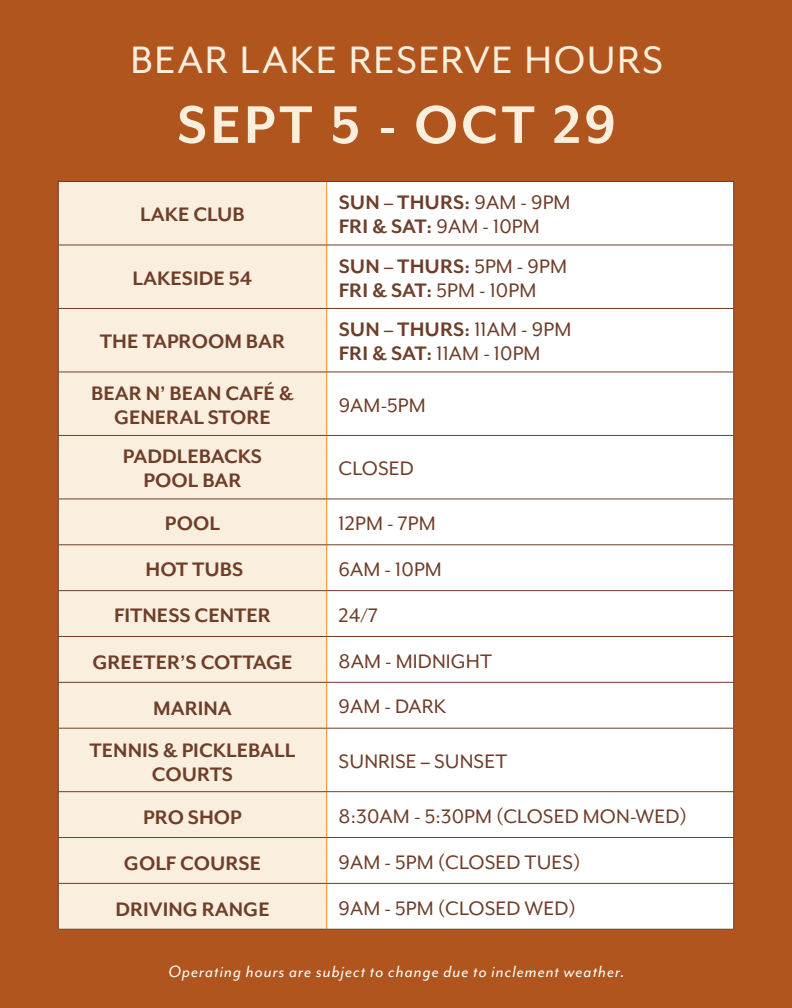
<style>
.page{position:relative;width:792px;height:1008px;background:#b1551e}
.page>*{position:absolute;margin:0;border:0;box-sizing:border-box;transform-origin:0 0}
.t1{font:700 60.9px "Mr Eaves Mod OT";letter-spacing:.05em;color:#faeedc}
.t2{font:44.05px "Mr Eaves Mod OT";letter-spacing:.035em;color:#faeedc}
.t3{font:700 22.5px/24px "Mr Eaves Mod OT";color:#6e3e2a}
.t4{font:22.5px "Mr Eaves Mod OT";letter-spacing:.005em;color:#6e3e2a}
.t5{font:italic 18.75px "Mr Eaves Mod OT";letter-spacing:.05em;color:#fff}
.s1{font-weight:400}
.s2{font-weight:700}
</style>
<div class="page">
<div style="left:59px;top:182px;width:268px;height:747px;background:#faefde"></div>
<div style="left:328px;top:182px;width:405px;height:747px;background:#fff"></div>
<hr style="left:327px;top:182px;width:1px;height:63px;background:#f58f29">
<hr style="left:327px;top:245px;width:1px;height:63px;background:#f58f29">
<hr style="left:327px;top:309px;width:1px;height:63px;background:#f58f29">
<hr style="left:327px;top:372px;width:1px;height:63px;background:#f58f29">
<hr style="left:327px;top:436px;width:1px;height:63px;background:#f58f29">
<hr style="left:327px;top:499px;width:1px;height:46px;background:#f58f29">
<hr style="left:327px;top:545px;width:1px;height:45px;background:#f58f29">
<hr style="left:327px;top:591px;width:1px;height:45px;background:#f58f29">
<hr style="left:327px;top:637px;width:1px;height:45px;background:#f58f29">
<hr style="left:327px;top:683px;width:1px;height:45px;background:#f58f29">
<hr style="left:327px;top:728px;width:1px;height:63px;background:#f58f29">
<hr style="left:327px;top:792px;width:1px;height:45px;background:#f58f29">
<hr style="left:327px;top:838px;width:1px;height:45px;background:#f58f29">
<hr style="left:327px;top:884px;width:1px;height:45px;background:#f58f29">
<hr style="left:58px;top:181px;width:269px;height:1px;background:#6e3e2a">
<hr style="left:58px;top:182px;width:1px;height:63px;background:#6e3e2a">
<hr style="left:327px;top:181px;width:407px;height:1px;background:#6e3e2a">
<hr style="left:733px;top:182px;width:1px;height:63px;background:#6e3e2a">
<hr style="left:58px;top:245px;width:269px;height:1px;background:#6e3e2a">
<hr style="left:58px;top:245px;width:1px;height:63px;background:#6e3e2a">
<hr style="left:327px;top:245px;width:407px;height:1px;background:#6e3e2a">
<hr style="left:733px;top:245px;width:1px;height:63px;background:#6e3e2a">
<hr style="left:58px;top:308px;width:269px;height:1px;background:#6e3e2a">
<hr style="left:58px;top:309px;width:1px;height:63px;background:#6e3e2a">
<hr style="left:327px;top:308px;width:407px;height:1px;background:#6e3e2a">
<hr style="left:733px;top:309px;width:1px;height:63px;background:#6e3e2a">
<hr style="left:58px;top:372px;width:269px;height:1px;background:#6e3e2a">
<hr style="left:58px;top:372px;width:1px;height:63px;background:#6e3e2a">
<hr style="left:327px;top:372px;width:407px;height:1px;background:#6e3e2a">
<hr style="left:733px;top:372px;width:1px;height:63px;background:#6e3e2a">
<hr style="left:58px;top:435px;width:269px;height:1px;background:#6e3e2a">
<hr style="left:58px;top:436px;width:1px;height:63px;background:#6e3e2a">
<hr style="left:327px;top:435px;width:407px;height:1px;background:#6e3e2a">
<hr style="left:733px;top:436px;width:1px;height:63px;background:#6e3e2a">
<hr style="left:58px;top:499px;width:269px;height:1px;background:#6e3e2a">
<hr style="left:58px;top:499px;width:1px;height:46px;background:#6e3e2a">
<hr style="left:327px;top:499px;width:407px;height:1px;background:#6e3e2a">
<hr style="left:733px;top:499px;width:1px;height:46px;background:#6e3e2a">
<hr style="left:58px;top:545px;width:269px;height:1px;background:#6e3e2a">
<hr style="left:58px;top:545px;width:1px;height:45px;background:#6e3e2a">
<hr style="left:327px;top:545px;width:407px;height:1px;background:#6e3e2a">
<hr style="left:733px;top:545px;width:1px;height:45px;background:#6e3e2a">
<hr style="left:58px;top:590px;width:269px;height:1px;background:#6e3e2a">
<hr style="left:58px;top:591px;width:1px;height:45px;background:#6e3e2a">
<hr style="left:327px;top:590px;width:407px;height:1px;background:#6e3e2a">
<hr style="left:733px;top:591px;width:1px;height:45px;background:#6e3e2a">
<hr style="left:58px;top:636px;width:269px;height:1px;background:#6e3e2a">
<hr style="left:58px;top:637px;width:1px;height:45px;background:#6e3e2a">
<hr style="left:327px;top:636px;width:407px;height:1px;background:#6e3e2a">
<hr style="left:733px;top:637px;width:1px;height:45px;background:#6e3e2a">
<hr style="left:58px;top:682px;width:269px;height:1px;background:#6e3e2a">
<hr style="left:58px;top:683px;width:1px;height:45px;background:#6e3e2a">
<hr style="left:327px;top:682px;width:407px;height:1px;background:#6e3e2a">
<hr style="left:733px;top:683px;width:1px;height:45px;background:#6e3e2a">
<hr style="left:58px;top:728px;width:269px;height:1px;background:#6e3e2a">
<hr style="left:58px;top:728px;width:1px;height:63px;background:#6e3e2a">
<hr style="left:327px;top:728px;width:407px;height:1px;background:#6e3e2a">
<hr style="left:733px;top:728px;width:1px;height:63px;background:#6e3e2a">
<hr style="left:58px;top:791px;width:269px;height:1px;background:#6e3e2a">
<hr style="left:58px;top:792px;width:1px;height:45px;background:#6e3e2a">
<hr style="left:327px;top:791px;width:407px;height:1px;background:#6e3e2a">
<hr style="left:733px;top:792px;width:1px;height:45px;background:#6e3e2a">
<hr style="left:58px;top:837px;width:269px;height:1px;background:#6e3e2a">
<hr style="left:58px;top:838px;width:1px;height:45px;background:#6e3e2a">
<hr style="left:327px;top:837px;width:407px;height:1px;background:#6e3e2a">
<hr style="left:733px;top:838px;width:1px;height:45px;background:#6e3e2a">
<hr style="left:58px;top:883px;width:269px;height:1px;background:#6e3e2a">
<hr style="left:58px;top:884px;width:1px;height:45px;background:#6e3e2a">
<hr style="left:327px;top:883px;width:407px;height:1px;background:#6e3e2a">
<hr style="left:733px;top:884px;width:1px;height:45px;background:#6e3e2a">
<hr style="left:58px;top:929px;width:269px;height:1px;background:#6e3e2a">
<hr style="left:327px;top:929px;width:407px;height:1px;background:#6e3e2a">
<h2 class="t2" style="left:130px;top:36px;width:534px">BEAR LAKE RESERVE HOURS</h2>
<h1 class="t1" style="left:177px;top:90px;width:441px">SEPT 5 - OCT 29</h1>
<p class="t3" style="left:140px;top:202px;width:106px">LAKE CLUB</p>
<p class="t3" style="left:133px;top:266px;width:121px">LAKESIDE 54</p>
<p class="t3" style="left:100px;top:329px;width:187px">THE TAPROOM BAR</p>
<p class="t3" style="left:91px;top:381px;width:204px;text-align:center">BEAR N’ BEAN CAFÉ &amp;<br>GENERAL STORE</p>
<p class="t3" style="left:339px;top:190px;width:233px">SUN – THURS: <span class="s1">9AM - 9PM<br></span>FRI &amp; SAT: <span class="s1">9AM - 10PM</span></p>
<p class="t3" style="left:339px;top:254px;width:230px">SUN – THURS: <span class="s1">5PM - 9PM<br></span>FRI &amp; SAT: <span class="s1">5PM - 10PM</span></p>
<p class="t3" style="left:339px;top:317px;width:234px">SUN – THURS: <span class="s1">11AM - 9PM<br></span>FRI &amp; SAT: <span class="s1">11AM - 10PM</span></p>
<p class="t4" style="left:339px;top:393px;width:89px">9AM-5PM</p>
<p class="t3" style="left:123px;top:444px;width:141px;text-align:center">PADDLEBACKS<br>POOL BAR</p>
<p class="t4" style="left:339px;top:456px;width:77px">CLOSED</p>
<p class="t3" style="left:165px;top:511px;width:57px">POOL</p>
<p class="t4" style="left:339px;top:511px;width:98px">12PM - 7PM</p>
<p class="t3" style="left:146px;top:557px;width:99px">HOT TUBS</p>
<p class="t4" style="left:339px;top:557px;width:105px">6AM - 10PM</p>
<p class="t3" style="left:114px;top:603px;width:158px">FITNESS CENTER</p>
<p class="t4" style="left:339px;top:603px;width:41px">24/7</p>
<p class="t3" style="left:93px;top:650px;width:201px">GREETER’S COTTAGE</p>
<p class="t4" style="left:339px;top:648px;width:155px">8AM - MIDNIGHT</p>
<p class="t3" style="left:153px;top:696px;width:80px">MARINA</p>
<p class="t4" style="left:339px;top:694px;width:109px">9AM - DARK</p>
<p class="t3" style="left:90px;top:738px;width:207px;text-align:center">TENNIS &amp; PICKLEBALL<br>COURTS</p>
<p class="t4" style="left:339px;top:749px;width:170px">SUNRISE <span class="s2">–</span> SUNSET</p>
<p class="t3" style="left:143px;top:805px;width:100px">PRO SHOP</p>
<p class="t4" style="left:339px;top:804px;width:350px">8:30AM - 5:30PM (CLOSED MON-WED)</p>
<p class="t3" style="left:124px;top:851px;width:139px">GOLF COURSE</p>
<p class="t4" style="left:339px;top:850px;width:243px">9AM - 5PM (CLOSED TUES)</p>
<p class="t3" style="left:115px;top:897px;width:156px">DRIVING RANGE</p>
<p class="t4" style="left:339px;top:895px;width:239px">9AM - 5PM (CLOSED WED)</p>
<p class="t5" style="left:168px;top:961px;width:458px">Operating hours are subject to change due to inclement weather.</p>
</div>
